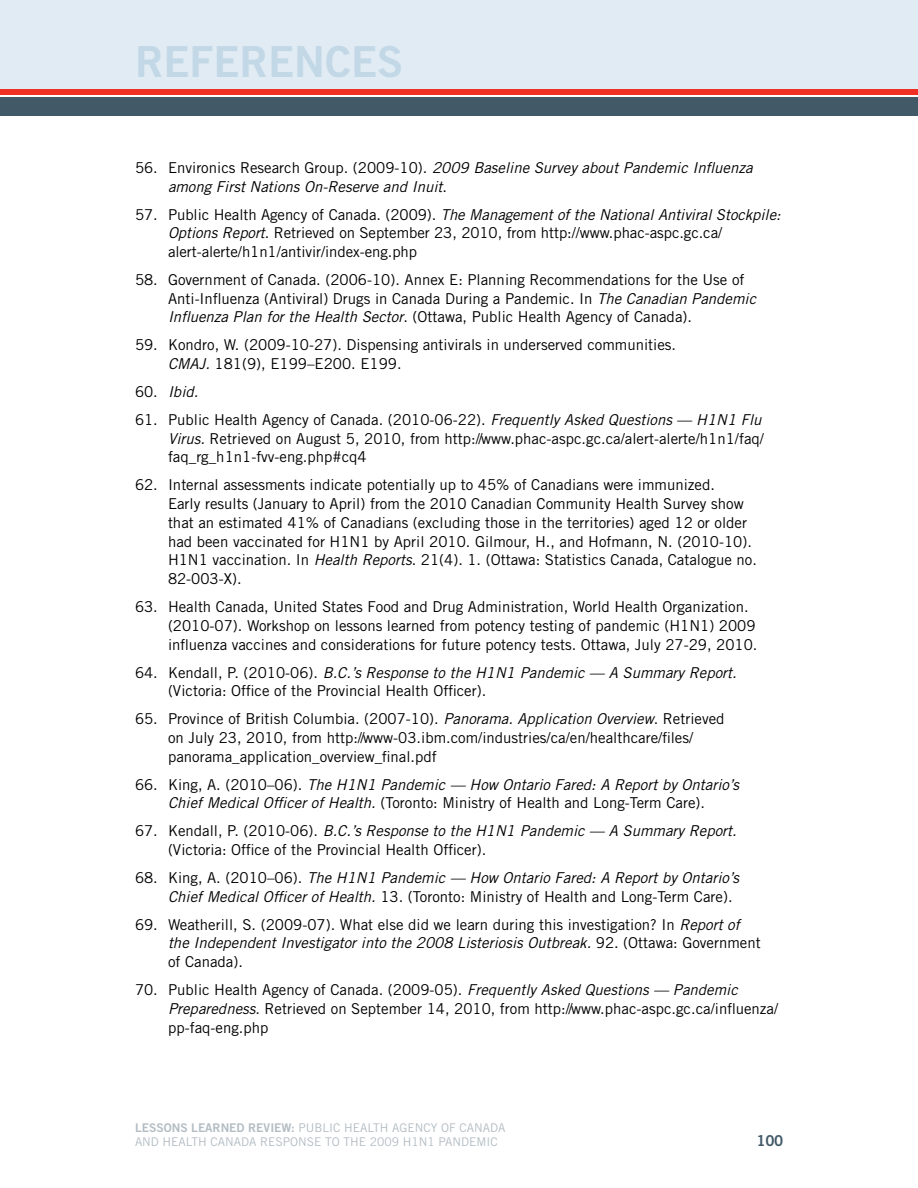
<style>
.page{position:relative;width:918px;height:1188px;background:#fff}
.page>*{position:absolute;margin:0;border:0;box-sizing:border-box;transform-origin:0 0}
.t1{font:42.75px "Trade Gothic LT Std Bd 2";color:#c2d8e7}
.t2{font:15px/18.8px "Trade Gothic LT Std";color:#000}
.t3{font:italic 15px/18.8px "Trade Gothic LT Std";color:#000}
.t4{font:15px "Trade Gothic LT Std Bd 2";color:#425968}
.t5{font:12px/14.2px "Trade Gothic LT Std";color:#b3bdc3}
.s1{font-style:normal}
.s2{font-style:italic}
.s3{font-family:"Trade Gothic LT Std Bd 2"}
</style>
<div class="page">
<div style="left:0;top:0;width:918px;height:90px;background:#e1ebf3"></div>
<div style="left:0;top:97px;width:918px;height:18px;background:#425968"></div>
<div style="left:0;top:90px;width:918px;height:5px;background:#ee3124"></div>
<h1 class="t1" style="left:135px;top:35px;width:270px">REFERENCES</h1>
<p class="t3" style="left:168px;top:158px;width:586px;text-indent:-33px"><span class="s1">56. E nvironics Research Group. (2009-10).</span> 2009 Baseline Survey about Pandemic Influenza among First Nations On-Reserve and Inuit<span class="s1">.</span></p>
<p class="t2" style="left:168px;top:205px;width:614px;text-indent:-33px">57. Public Health Agency of Canada. (2009). <span class="s2">The Management of the National Antiviral Stockpile:<br>Options Report</span>. Retrieved on September 23, 2010, from http://www.phac-aspc.gc.ca/ alert-alerte/h1n1/antivir/index-eng.php</p>
<p class="t2" style="left:168px;top:270px;width:590px;text-indent:-33px">58. Government of Canada. (2006-10). Annex E: Planning Recommendations for the Use of<br>Anti-I nfluenza (Antiviral) Drugs in Canada During a Pandemic. I n <span class="s2">The Canadian Pandemic<br>Influenza Plan for the Health Sector</span>. (Ottawa, Public Health Agency of Canada).</p>
<p class="t2" style="left:168px;top:335px;width:510px;text-indent:-33px">59. Kondro, W. (2009-10-27). Dispensing antivirals in underserved communities.<br><span class="s2">CMAJ.</span> 181(9), E 199–E200. E 199.</p>
<p class="t3" style="left:135px;top:383px;width:65px"><span class="s1">60.</span> Ibid.</p>
<p class="t2" style="left:168px;top:410px;width:598px;text-indent:-33px">61. Public Health Agency of Canada. (2010-06-22). <span class="s2">Frequently Asked Questions — H1N1 Flu<br>Virus.</span> Retrieved on August 5, 2010, from http://www.phac-aspc.gc.ca/alert-alerte/h1n1/faq/ faq_rg_h1n1-fvv-eng.php#cq4</p>
<p class="t2" style="left:168px;top:476px;width:590px;text-indent:-33px">62. I nternal assessments indicate potentially up to 45% of Canadians were immunized.<br>Early results (January to April) from the 2010 Canadian Community Health Survey show that an estimated 41% of Canadians (excluding those in the territories) aged 12 or older had been vaccinated for H1N 1 by April 2010. Gilmour, H., and Hofmann, N . (2010-10).<br>H1N 1 vaccination. I n <span class="s2">Health Reports</span>. 21(4). 1. (Ottawa: Statistics Canada, Catalogue no.<br>82-003-X).</p>
<p class="t2" style="left:168px;top:597px;width:591px;text-indent:-33px">63. Health Canada, U nited States Food and Drug Administration, World Health Organization. (2010-07). Workshop on lessons learned from potency testing of pandemic (H1N 1) 2009 influenza vaccines and considerations for future potency tests. Ottawa, July 27-29, 2010.</p>
<p class="t2" style="left:168px;top:663px;width:570px;text-indent:-33px">64. Kendall, P. (2010-06). <span class="s2">B.C.’s Response to the H1N1 Pandemic — A Summary Report. </span>(Victoria: Office of the Provincial Health Officer).</p>
<p class="t2" style="left:168px;top:709px;width:558px;text-indent:-33px">65. Province of B ritish Columbia. (2007-10). <span class="s2">Panorama. Application Overview</span>. Retrieved on July 23, 2010, from http://www-03.ibm.com/industries/ca/en/healthcare/files/ panorama_application_overview_final.pdf</p>
<p class="t3" style="left:135px;top:775px;width:606px;text-align:center"><span class="s1">66. King, A. (2010–06).</span> The H1N1 Pandemic — How Ontario Fared: A Report by Ontario’s<br>Chief Medical Officer of Health. <span class="s1">(Toronto: M inistry of Health and Long-Term Care).</span></p>
<p class="t2" style="left:168px;top:821px;width:570px;text-indent:-33px">67. Kendall, P. (2010-06). <span class="s2">B.C.’s Response to the H1N1 Pandemic — A Summary Report. </span>(Victoria: Office of the Provincial Health Officer).</p>
<p class="t3" style="left:168px;top:869px;width:573px;text-indent:-33px"><span class="s1">68. King, A. (2010–06).</span> The H1N1 Pandemic — How Ontario Fared: A Report by Ontario’s<br>Chief Medical Officer of Health. <span class="s1">13. (Toronto: M inistry of Health and Long-Term Care).</span></p>
<p class="t2" style="left:168px;top:915px;width:594px;text-indent:-33px">69. Weatherill, S. (2009-07). What else did we learn during this investigation? I n <span class="s2">Report of the Independent Investigator into the 2008 Listeriosis Outbreak.</span> 92. (Ottawa: Government of Canada).</p>
<p class="t2" style="left:168px;top:980px;width:612px;text-indent:-33px">70. Public Health Agency of Canada. (2009-05). <span class="s2">Frequently Asked Questions — Pandemic<br>Preparedness</span>. Retrieved on September 14, 2010, from http://www.phac-aspc.gc.ca/influenza/ pp-faq-eng.php</p>
<p class="t5" style="left:135px;top:1120px;width:372px"><span class="s3">LESSONS LEARNED REVIEW:</span> Public Health Agency of Canada and Health Canada Response to th e 2009 H1N 1 Pandemic</p>
<p class="t4" style="left:757px;top:1131px;width:28px">100</p>
</div>
